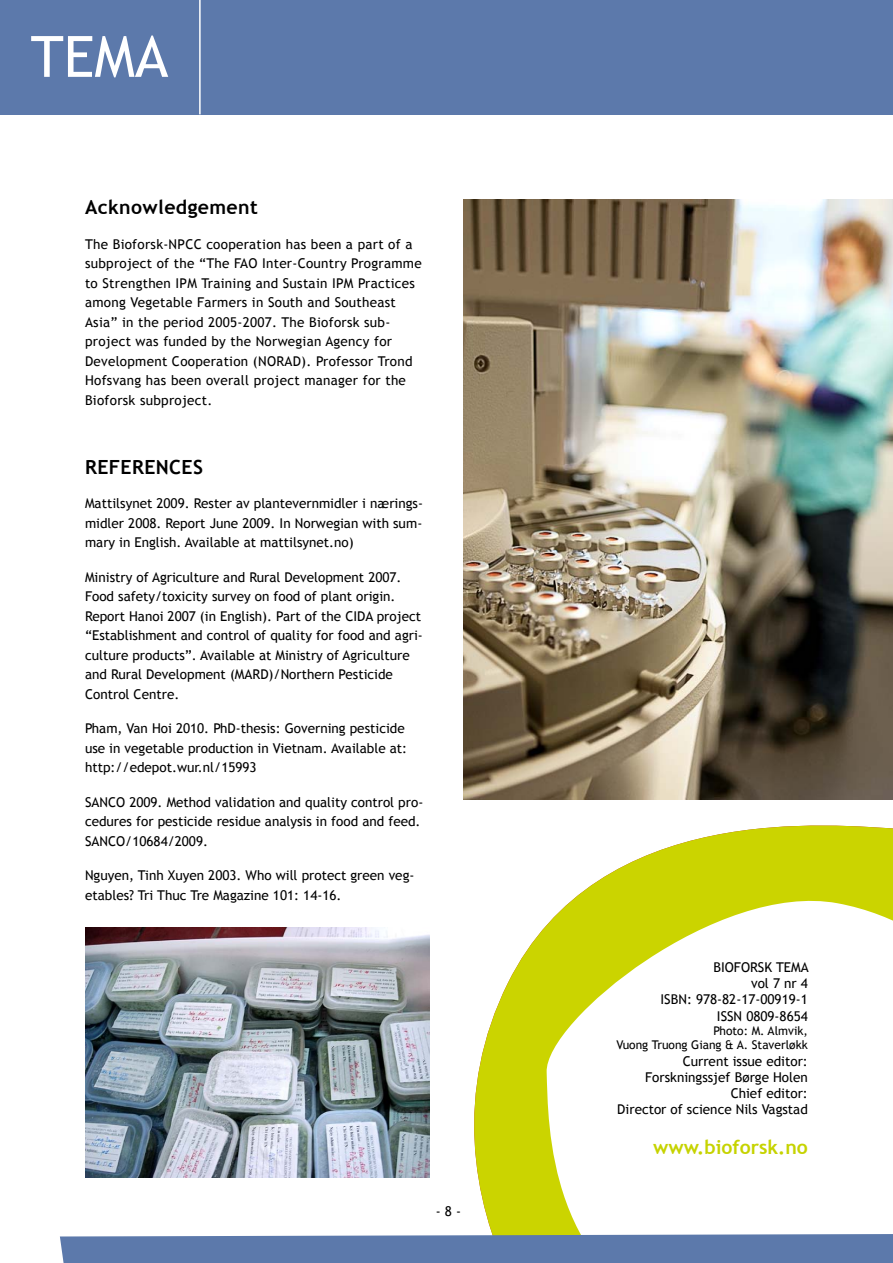
<style>
.page{position:relative;width:893px;height:1263px;background:#fff}
.page>*{position:absolute;margin:0;border:0;box-sizing:border-box;transform-origin:0 0}
.t1{font:57px "Trebuchet MS";color:#fff}
.t2{font:700 19.5px "Trebuchet MS";letter-spacing:.02em;color:#000}
.t3{font:700 19.5px "Trebuchet MS";color:#c6d300}
.t4{font:13.5px/19.5px "Trebuchet MS";color:#000}
.t5{font:13.5px/19.5px "Trebuchet MS";letter-spacing:.02em;color:#000}
.t6{font:12px/14.4px "Trebuchet MS";color:#000;text-align:right}
</style>
<div class="page">
<div style="left:0;top:0;width:893px;height:114px;background:#5c79ab"></div>
<hr style="left:199px;top:0;width:2px;height:114px;background:#fff">
<svg style="left:474px;top:825px;width:419px;height:399px;fill:#cbd400"></svg>
<svg style="left:545px;top:881px;width:348px;height:343px"></svg>
<svg style="left:60px;top:1224px;width:833px;height:39px"></svg>
<img style="left:463px;top:200px;width:430px;height:599px">
<img style="left:85px;top:927px;width:344px;height:251px">
<h1 class="t1" style="left:31px;top:23px;width:139px">TEMA</h1>
<p class="t2" style="left:85px;top:195px;width:174px">Acknowledgement</p>
<p class="t5" style="left:85px;top:234px;width:338px">The Bioforsk-NPCC cooperation has been a part of a subproject of the “The FAO Inter-Country Programme to Strengthen IPM Training and Sustain IPM Practices among Vegetable Farmers in South and Southeast Asia” in the period 2005-2007. The Bioforsk sub&shy;project was funded by the Norwegian Agency for Development Cooperation (NORAD). Professor Trond Hofsvang has been overall project manager for the Bioforsk subproject.</p>
<p class="t2" style="left:85px;top:455px;width:119px">REFERENCES</p>
<p class="t4" style="left:85px;top:494px;width:340px;text-align:justify">Mattilsynet 2009. Rester av plantevernmidler i nærings&shy;midler 2008. Report June 2009. In Norwegian with sum&shy;mary in English. Available at mattilsynet.no)</p>
<p class="t4" style="left:85px;top:567px;width:339px">Ministry of Agriculture and Rural Development 2007.<br>Food safety/toxicity survey on food of plant origin.<br>Report Hanoi 2007 (in English). Part of the CIDA project “Establishment and control of quality for food and agri&shy;culture products”. Available at Ministry of Agriculture and Rural Development (MARD)/Northern Pesticide Control Centre.</p>
<p class="t4" style="left:85px;top:719px;width:324px">Pham, Van Hoi 2010. PhD-thesis: Governing pesticide use in vegetable production in Vietnam. Available at: http://edepot.wur.nl/15993</p>
<p class="t4" style="left:85px;top:792px;width:340px">SANCO 2009. Method validation and quality control pro&shy;cedures for pesticide residue analysis in food and feed.<br>SANCO/10684/2009.</p>
<p class="t4" style="left:85px;top:866px;width:331px">Nguyen, Tinh Xuyen 2003. Who will protect green veg&shy;etables? Tri Thuc Tre Magazine 101: 14-16.</p>
<p class="t4" style="left:436px;top:1201px;width:27px">- 8 -</p>
<p class="t4" style="left:713px;top:958px;width:97px">BIOFORSK TEMA</p>
<p class="t4" style="left:751px;top:974px;width:58px">vol 7 nr 4</p>
<p class="t4" style="left:660px;top:990px;width:149px">ISBN: 978-82-17-00919-1</p>
<p class="t4" style="left:717px;top:1006px;width:92px">ISSN 0809-8654</p>
<p class="t6" style="left:616px;top:1024px;width:193px">Photo: M. Almvik,<br>Vuong Truong Giang &amp; A. Staverløkk</p>
<p class="t4" style="left:645px;top:1053px;width:164px;line-height:16.2px;text-align:right">Current issue editor:<br>Forskningssjef Børge Holen</p>
<p class="t4" style="left:731px;top:1084px;width:79px">Chief editor:</p>
<p class="t4" style="left:617px;top:1100px;width:192px">Director of science Nils Vagstad</p>
<p class="t3" style="left:653px;top:1135px;width:156px">www.bioforsk.no</p>
</div>
